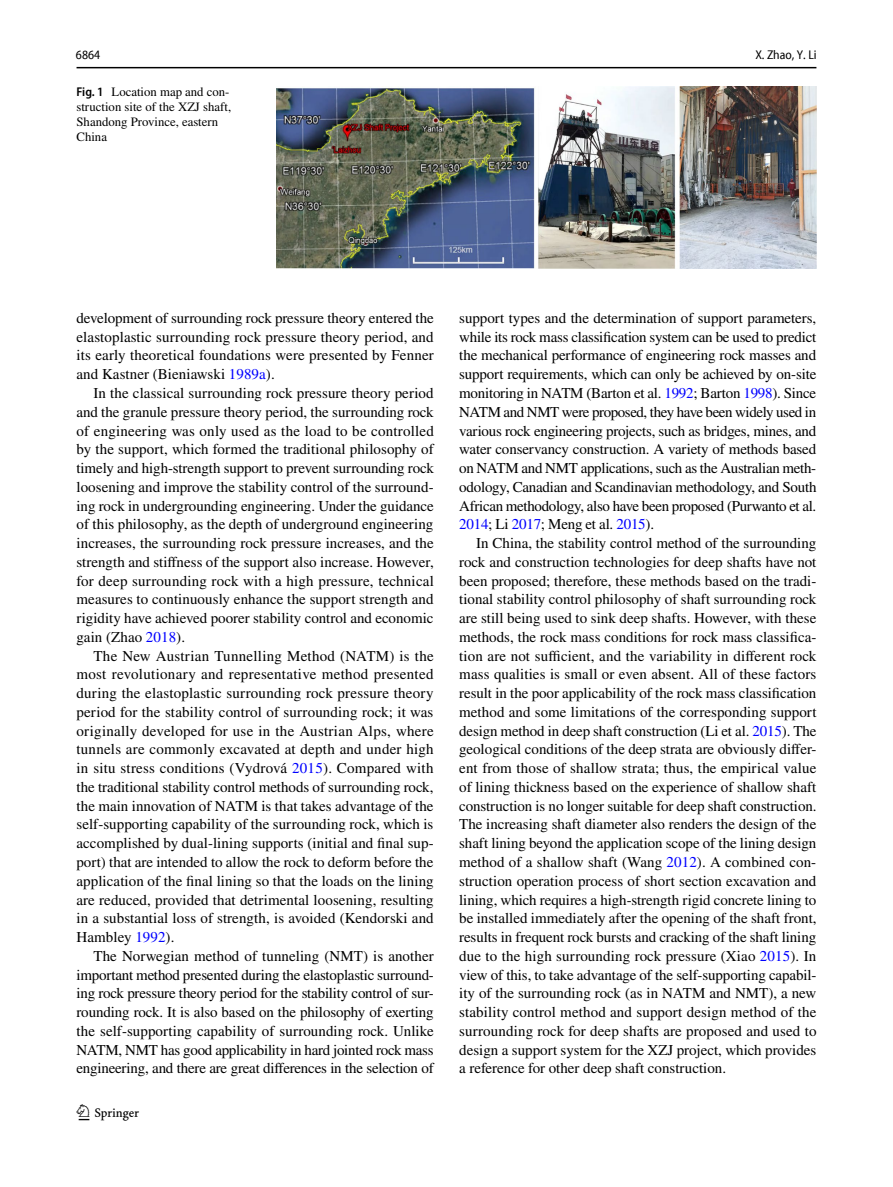
<style>
.page{position:relative;width:893px;height:1187px;background:#fff}
.page>*{position:absolute;margin:0;border:0;box-sizing:border-box;transform-origin:0 0}
.t1{font:22.5px "Springnew Regular 2";color:#000}
.t2{font:15px/18.8px "STIX";color:#000;text-align:justify}
.t3{font:12.75px/15px "STIX";color:#000}
.t4{font:semi-condensed 12.75px "Myriad Pro Unic";color:#000}
.s1{font-family:"Myriad Pro";font-weight:600;font-stretch:semi-condensed}
.s2{color:#00f}
</style>
<div class="page">
<hr style="left:77px;top:67px;width:739px;height:1px;background:#000">
<img style="left:276px;top:87px;width:540px;height:182px">
<p class="t4" style="left:76px;top:50px;width:26px">6864</p>
<p class="t4" style="left:755px;top:50px;width:63px">X. Zhao, Y. Li</p>
<p class="t3" style="left:77px;top:85px;width:156px"><span class="s1">Fig. 1</span> Location map and con&shy;struction site of the XZJ shaft,<br>Shandong Province, eastern<br>China</p>
<p class="t2" style="left:77px;top:309px;width:359px">development of surrounding rock pressure theory entered the elastoplastic surrounding rock pressure theory period, and its early theoretical foundations were presented by Fenner and Kastner (Bieniawski <span class="s2">1989a</span>).</p>
<p class="t2" style="left:77px;top:384px;width:359px;text-indent:17px">In the classical surrounding rock pressure theory period and the granule pressure theory period, the surrounding rock of engineering was only used as the load to be controlled by the support, which formed the traditional philosophy of timely and high-strength support to prevent surrounding rock loosening and improve the stability control of the surround&shy;ing rock in undergrounding engineering. Under the guidance of this philosophy, as the depth of underground engineering increases, the surrounding rock pressure increases, and the strength and stiffness of the support also increase. However, for deep surrounding rock with a high pressure, technical measures to continuously enhance the support strength and rigidity have achieved poorer stability control and economic gain (Zhao <span class="s2">2018</span>).</p>
<p class="t2" style="left:77px;top:647px;width:359px;text-indent:17px">The New Austrian Tunnelling Method (NATM) is the most revolutionary and representative method presented during the elastoplastic surrounding rock pressure theory period for the stability control of surrounding rock; it was originally developed for use in the Austrian Alps, where tunnels are commonly excavated at depth and under high in situ stress conditions (Vydrová <span class="s2">2015</span>). Compared with the traditional stability control methods of surrounding rock, the main innovation of NATM is that takes advantage of the self-supporting capability of the surrounding rock, which is accomplished by dual-lining supports (initial and final sup&shy;port) that are intended to allow the rock to deform before the application of the final lining so that the loads on the lining are reduced, provided that detrimental loosening, resulting in a substantial loss of strength, is avoided (Kendorski and Hambley <span class="s2">1992</span>).</p>
<p class="t2" style="left:77px;top:947px;width:359px;text-indent:17px">The Norwegian method of tunneling (NMT) is another important method presented during the elastoplastic surround&shy;ing rock pressure theory period for the stability control of sur&shy;rounding rock. It is also based on the philosophy of exerting the self-supporting capability of surrounding rock. Unlike NATM, NMT has good applicability in hard jointed rock mass engineering, and there are great differences in the selection of</p>
<h1 class="t1" style="left:79px;top:1104px;width:62px">1 3</h1>
<p class="t2" style="left:459px;top:309px;width:359px">support types and the determination of support parameters, while its rock mass classification system can be used to predict the mechanical performance of engineering rock masses and support requirements, which can only be achieved by on-site monitoring in NATM (Barton et al. <span class="s2">1992</span>; Barton <span class="s2">1998</span>). Since NATM and NMT were proposed, they have been widely used in various rock engineering projects, such as bridges, mines, and water conservancy construction. A variety of methods based on NATM and NMT applications, such as the Australian meth&shy;odology, Canadian and Scandinavian methodology, and South African methodology, also have been proposed (Purwanto et al.<br><span class="s2">2014</span>; Li <span class="s2">2017</span>; Meng et al. <span class="s2">2015</span>).</p>
<p class="t2" style="left:459px;top:534px;width:359px;text-indent:17px">In China, the stability control method of the surrounding rock and construction technologies for deep shafts have not been proposed; therefore, these methods based on the tradi&shy;tional stability control philosophy of shaft surrounding rock are still being used to sink deep shafts. However, with these methods, the rock mass conditions for rock mass classifica&shy;tion are not sufficient, and the variability in different rock mass qualities is small or even absent. All of these factors result in the poor applicability of the rock mass classification method and some limitations of the corresponding support design method in deep shaft construction (Li et al. <span class="s2">2015</span>). The geological conditions of the deep strata are obviously differ&shy;ent from those of shallow strata; thus, the empirical value of lining thickness based on the experience of shallow shaft construction is no longer suitable for deep shaft construction.<br>The increasing shaft diameter also renders the design of the shaft lining beyond the application scope of the lining design method of a shallow shaft (Wang <span class="s2">2012</span>). A combined con&shy;struction operation process of short section excavation and lining, which requires a high-strength rigid concrete lining to be installed immediately after the opening of the shaft front, results in frequent rock bursts and cracking of the shaft lining due to the high surrounding rock pressure (Xiao <span class="s2">2015</span>). In view of this, to take advantage of the self-supporting capabil&shy;ity of the surrounding rock (as in NATM and NMT), a new stability control method and support design method of the surrounding rock for deep shafts are proposed and used to design a support system for the XZJ project, which provides a reference for other deep shaft construction.</p>
</div>
